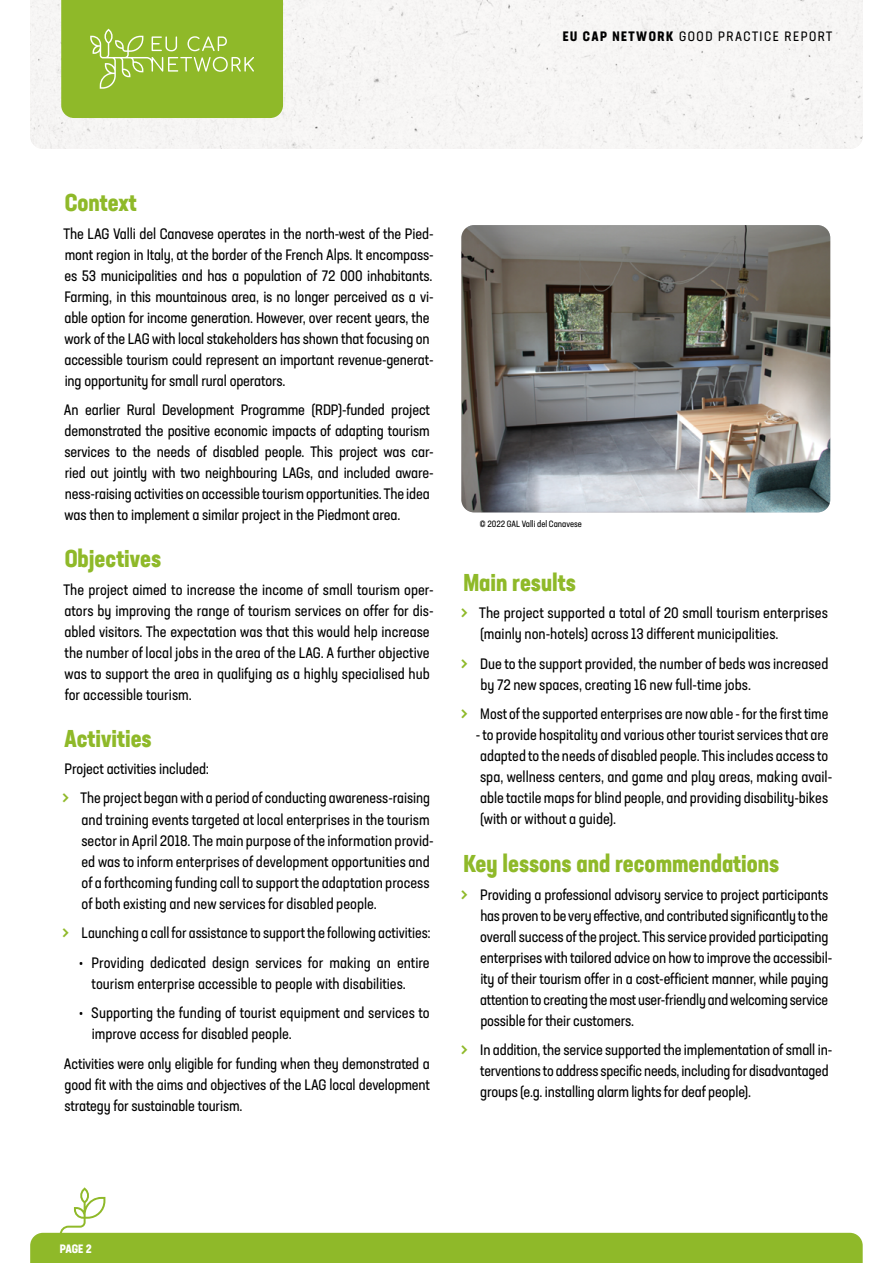
<style>
.page{position:relative;width:893px;height:1263px;background:#fff}
.page>*{position:absolute;margin:0;border:0;box-sizing:border-box;transform-origin:0 0}
.t1{font:700 condensed 24px "Neusa Next Std";color:#8fb929}
.t2{font:condensed 15px/21px "Neusa Next Std";letter-spacing:-.01em;color:#000}
.t3{font:condensed 13.5px "Neusa Next Std";letter-spacing:.11em;color:#000}
.t4{font:700 condensed 12px "Neusa Next Std";color:#fff}
.t5{font:condensed 9px "Neusa Next Std";color:#000}
.s1{font-weight:700}
.s2{font-size:22.5px;color:#8fb929}
</style>
<div class="page">
<svg style="left:30px;top:1187px;width:833px;height:76px"></svg>
<div style="left:30px;top:0;width:833px;height:149px;background:#f7f6f5"></div>
<svg style="left:61px;top:0;width:222px;height:118px"></svg>
<img style="left:461px;top:225px;width:369px;height:287px">
<p class="t3" style="left:563px;top:27px;width:271px"><span class="s1">EU CAP NETWORK</span> GOOD PRACTICE REPORT</p>
<h1 class="t1" style="left:65px;top:187px;width:74px">Context</h1>
<p class="t2" style="left:64px;top:223px;width:372px">The LAG Valli del Canavese operates in the north-west of the Pied&shy;mont region in Italy, at the border of the French Alps. It encompass&shy;es 53 municipalities and has a population of 72 000 inhabitants.<br>Farming, in this mountainous area, is no longer perceived as a vi&shy;able option for income generation. However, over recent years, the work of the LAG with local stakeholders has shown that focusing on accessible tourism could represent an important revenue-generat&shy;ing opportunity for small rural operators.</p>
<p class="t2" style="left:64px;top:399px;width:371px">An earlier Rural Development Programme (RDP)-funded project demonstrated the positive economic impacts of adapting tourism services to the needs of disabled people. This project was car&shy;ried out jointly with two neighbouring LAGs, and included aware&shy;ness-raising activities on accessible tourism opportunities. The idea was then to implement a similar project in the Piedmont area.</p>
<h1 class="t1" style="left:65px;top:543px;width:98px">Objectives</h1>
<p class="t2" style="left:64px;top:579px;width:372px">The project aimed to increase the income of small tourism oper&shy;ators by improving the range of tourism services on offer for dis&shy;abled visitors. The expectation was that this would help increase the number of local jobs in the area of the LAG. A further objective was to support the area in qualifying as a highly specialised hub for accessible tourism.</p>
<h1 class="t1" style="left:64px;top:723px;width:89px">Activities</h1>
<p class="t2" style="left:62px;top:754px;width:370px;line-height:29.5px">Project activities included:<br><span class="s2">&gt;</span> The project began with a period of conducting awareness-raising</p>
<p class="t2" style="left:81px;top:808px;width:354px">and training events targeted at local enterprises in the tourism sector in April 2018. The main purpose of the information provid&shy;ed was to inform enterprises of development opportunities and of a forthcoming funding call to support the adaptation process of both existing and new services for disabled people.</p>
<p class="t2" style="left:62px;top:922px;width:370px"><span class="s2">&gt;</span> Launching a call for assistance to support the following activities:</p>
<p class="t2" style="left:92px;top:951px;width:340px;text-indent:-13px">• Providing dedicated design services for making an entire tourism enterprise accessible to people with disabilities.</p>
<p class="t2" style="left:92px;top:1002px;width:339px;text-indent:-13px">• Supporting the funding of tourist equipment and services to improve access for disabled people.</p>
<p class="t2" style="left:64px;top:1052px;width:367px;text-align:justify">Activities were only eligible for funding when they demonstrated a good fit with the aims and objectives of the LAG local development strategy for sustainable tourism.</p>
<p class="t5" style="left:480px;top:518px;width:104px">© 2022 GAL Valli del Canavese</p>
<h1 class="t1" style="left:463px;top:567px;width:114px">Main results</h1>
<p class="t2" style="left:480px;top:602px;width:349px;text-indent:-20px"><span class="s2">&gt;</span> The project supported a total of 20 small tourism enterprises (mainly non-hotels) across 13 different municipalities.</p>
<p class="t2" style="left:480px;top:653px;width:350px;text-indent:-20px"><span class="s2">&gt;</span> Due to the support provided, the number of beds was increased by 72 new spaces, creating 16 new full-time jobs.</p>
<p class="t2" style="left:460px;top:703px;width:369px"><span class="s2">&gt;</span> Most of the supported enterprises are now able - for the first time</p>
<p class="t2" style="left:476px;top:724px;width:358px">- to provide hospitality and various other tourist services that are adapted to the needs of disabled people. This includes access to spa, wellness centers, and game and play areas, making avail&shy;able tactile maps for blind people, and providing disability-bikes (with or without a guide).</p>
<h1 class="t1" style="left:463px;top:848px;width:317px">Key lessons and recommendations</h1>
<p class="t2" style="left:480px;top:883px;width:354px;text-indent:-20px"><span class="s2">&gt;</span> Providing a professional advisory service to project participants has proven to be very effective, and contributed significantly to the overall success of the project. This service provided participating enterprises with tailored advice on how to improve the accessibil&shy;ity of their tourism offer in a cost-efficient manner, while paying attention to creating the most user-friendly and welcoming service possible for their customers.</p>
<p class="t2" style="left:480px;top:1039px;width:354px;text-indent:-20px"><span class="s2">&gt;</span> In addition, the service supported the implementation of small in&shy;terventions to address specific needs, including for disadvantaged groups (e.g. installing alarm lights for deaf people).</p>
<p class="t4" style="left:60px;top:1241px;width:33px">PAGE 2</p>
</div>
